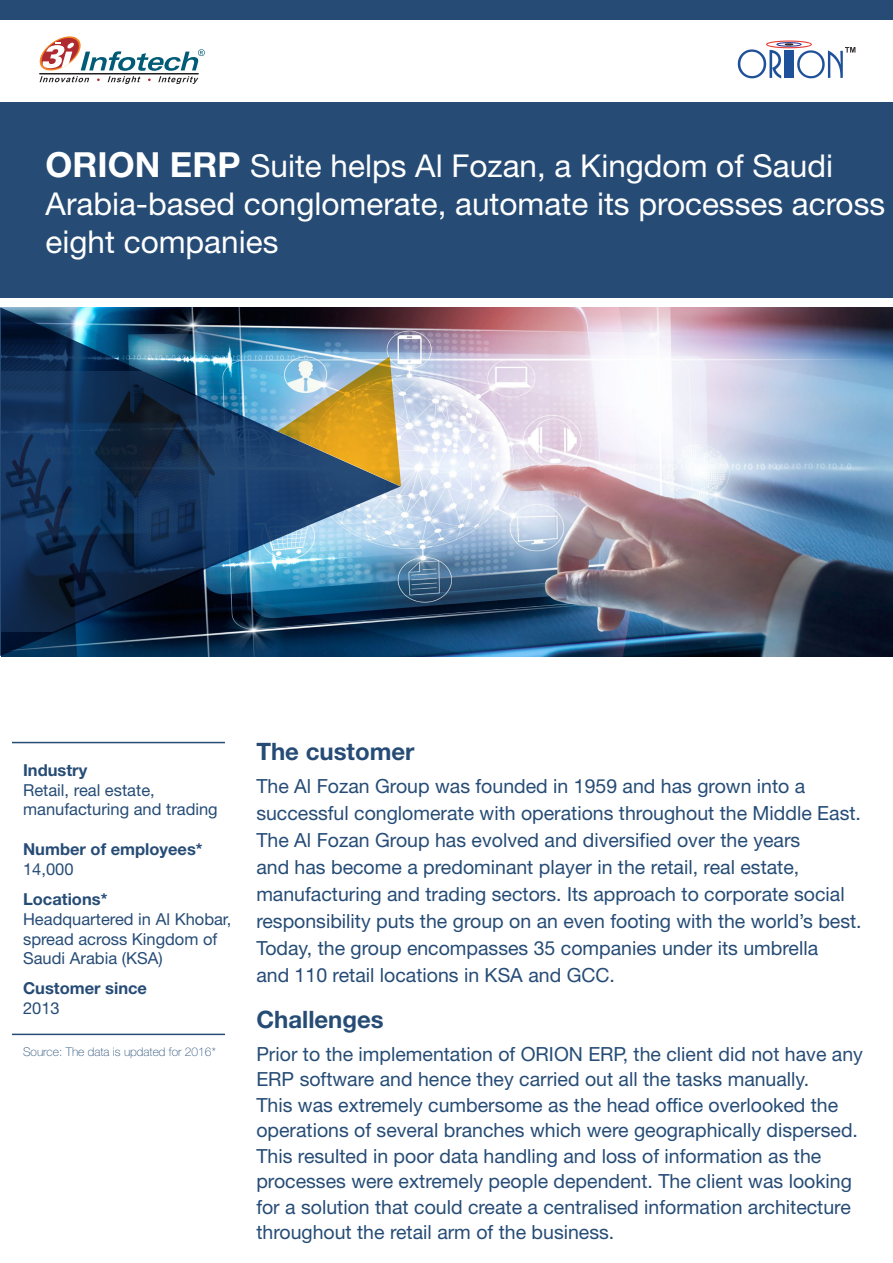
<style>
.page{position:relative;width:893px;height:1263px;background:#fff}
.page>*{position:absolute;margin:0;border:0;box-sizing:border-box;transform-origin:0 0}
.t1{font:31.5px/37.8px "Helvetica Neue";color:#fff}
.t2{font:700 24px "Helvetica Neue";color:#264c76}
.t3{font:19.5px/27px "Helvetica Neue";color:#264c76}
.t4{font:16.5px/19.8px "Helvetica Neue";color:#264c76}
.t5{font:700 16.5px "Helvetica Neue";color:#264c76}
.t6{font:100 12px "Helvetica Neue";color:#264c76}
.s1{font-weight:700;font-size:34.65px}
</style>
<div class="page">
<img style="left:400px;top:307px;width:493px;height:349px">
<div style="left:0;top:102px;width:893px;height:195px;background:#264c76"></div>
<div style="left:0;top:0;width:893px;height:19px;background:#264c76"></div>
<svg style="left:39px;top:36px;width:166px;height:48px"></svg>
<hr style="left:12px;top:742px;width:213px;height:1px;background:#264c76">
<hr style="left:12px;top:1034px;width:213px;height:1px;background:#264c76">
<svg style="left:738px;top:41px;width:117px;height:37px"></svg>
<img style="left:0;top:307px;width:400px;height:349px">
<svg style="left:278px;top:357px;width:123px;height:129px"></svg>
<h1 class="t1" style="left:46px;top:147px;width:841px"><span class="s1">ORION ERP</span> Suite helps Al Fozan, a Kingdom of Saudi<br>Arabia-based conglomerate, automate its processes across eight companies</h1>
<p class="t5" style="left:23px;top:760px;width:66px">Industry</p>
<p class="t4" style="left:23px;top:780px;width:196px">Retail, real estate, manufacturing and trading</p>
<p class="t5" style="left:23px;top:839px;width:181px">Number of employees*</p>
<p class="t4" style="left:23px;top:859px;width:52px">14,000</p>
<p class="t5" style="left:23px;top:889px;width:86px">Locations*</p>
<p class="t4" style="left:23px;top:909px;width:210px">Headquartered in Al Khobar, spread across Kingdom of<br>Saudi Arabia (KSA)</p>
<p class="t5" style="left:23px;top:978px;width:126px">Customer since</p>
<p class="t4" style="left:23px;top:998px;width:38px">2013</p>
<p class="t6" style="left:23px;top:1044px;width:194px">Source: The data is updated for 2016*</p>
<p class="t2" style="left:256px;top:737px;width:160px">The customer</p>
<p class="t3" style="left:256px;top:772px;width:607px">The Al Fozan Group was founded in 1959 and has grown into a successful conglomerate with operations throughout the Middle East.<br>The Al Fozan Group has evolved and diversified over the years<br>and has become a predominant player in the retail, real estate, manufacturing and trading sectors. Its approach to corporate social responsibility puts the group on an even footing with the world’s best.<br>Today, the group encompasses 35 companies under its umbrella<br>and 110 retail locations in KSA and GCC.</p>
<p class="t2" style="left:256px;top:1004px;width:129px">Challenges</p>
<p class="t3" style="left:256px;top:1041px;width:608px;line-height:25.5px">Prior to the implementation of ORION ERP, the client did not have any ERP software and hence they carried out all the tasks manually.<br>This was extremely cumbersome as the head office overlooked the operations of several branches which were geographically dispersed.<br>This resulted in poor data handling and loss of information as the processes were extremely people dependent. The client was looking for a solution that could create a centralised information architecture throughout the retail arm of the business.</p>
</div>
